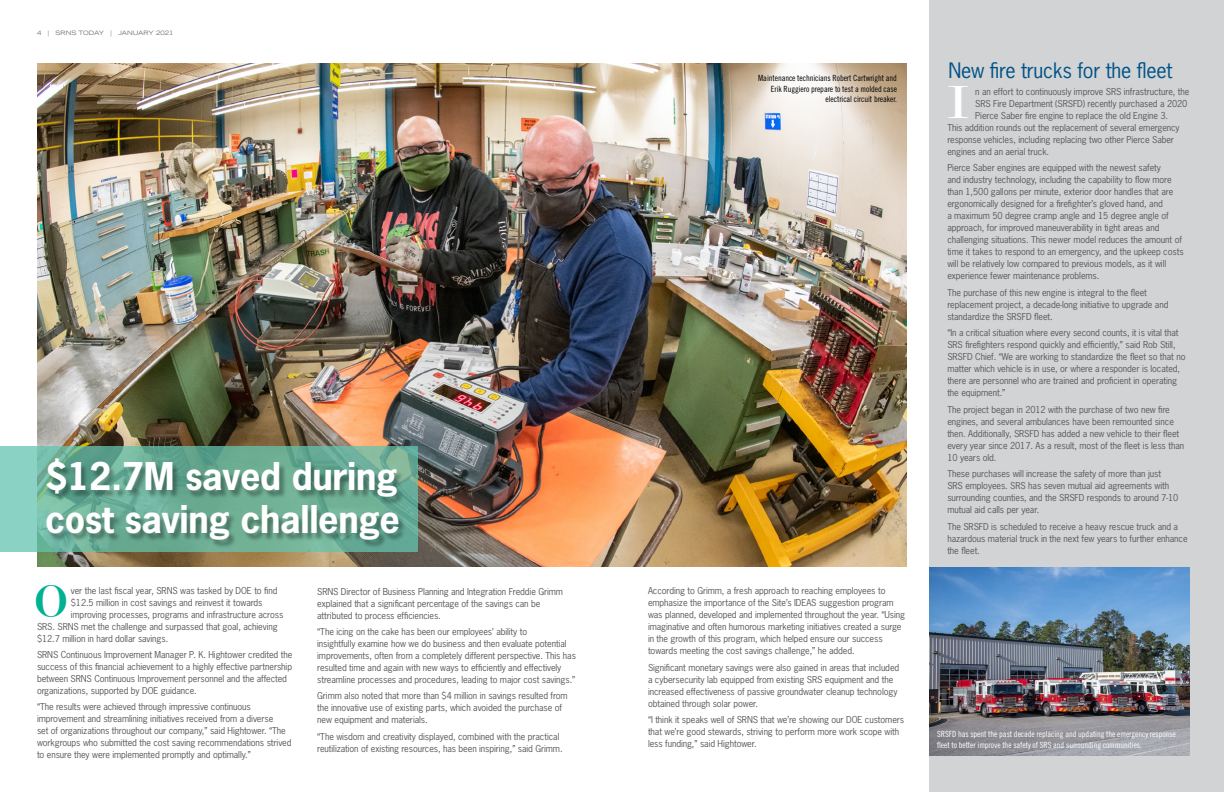
<style>
.page{position:relative;width:1224px;height:792px;background:#fff}
.page>*{position:absolute;margin:0;border:0;box-sizing:border-box;transform-origin:0 0}
.t1{font:50px "Modern";color:#00b194}
.t2{font:50px "Modern";color:#fff}
.t3{font:700 36px/42.5px "News Gothic Std";letter-spacing:-.01em;color:#fff}
.t4{font:20px "News Gothic Std";letter-spacing:-.01em;color:#005288}
.t5{font:9px/12px "News Gothic Std";letter-spacing:-.01em;color:#58595b}
.t6{font:8.5px/10.5px "Trade Gothic LT Std Cn 18";letter-spacing:-.01em;color:#fff}
.t7{font:8.5px/10.5px "Trade Gothic LT Std Cn 18";letter-spacing:-.01em;color:#000;text-align:right}
.t8{font:expanded 6px "Trade Gothic LT Std";color:#6d6e71}
</style>
<div class="page">
<img style="left:37px;top:63px;width:869px;height:504px">
<div style="left:929px;top:0;width:295px;height:792px;background:#d1d3d4"></div>
<img style="left:929px;top:567px;width:260px;height:189px">
<svg style="left:0;top:446px;width:418px;height:106px;background:#74b9a4"></svg>
<div style="left:47px;top:460px;width:359px;height:89px;background:#000;opacity:.33"></div>
<p class="t8" style="left:37px;top:29px;width:138px">4 | SRNS TODAY | JANUARY 2021</p>
<h2 class="t3" style="left:45px;top:455px;width:357px">$12.7M saved during cost saving challenge</h2>
<h1 class="t1" style="left:35px;top:576px;width:33px">O</h1>
<p class="t5" style="left:71px;top:584px;width:208px">ver the last fiscal year, SRNS was tasked by DOE to find</p>
<p class="t5" style="left:71px;top:596px;width:193px">$12.5 million in cost savings and reinvest it towards</p>
<p class="t5" style="left:71px;top:608px;width:214px">improving processes, programs and infrastructure across</p>
<p class="t5" style="left:37px;top:620px;width:242px">SRS. SRNS met the challenge and surpassed that goal, achieving</p>
<p class="t5" style="left:37px;top:632px;width:133px">$12.7 million in hard dollar savings.</p>
<p class="t5" style="left:37px;top:649px;width:257px">SRNS Continuous Improvement Manager P. K. Hightower credited the success of this financial achievement to a highly effective partnership between SRNS Continuous Improvement personnel and the affected organizations, supported by DOE guidance.</p>
<p class="t5" style="left:37px;top:701px;width:256px">“The results were achieved through impressive continuous improvement and streamlining initiatives received from a diverse<br>set of organizations throughout our company,” said Hightower. “The workgroups who submitted the cost saving recommendations strived to ensure they were implemented promptly and optimally.”</p>
<p class="t5" style="left:317px;top:585px;width:247px">SRNS Director of Business Planning and Integration Freddie Grimm explained that a significant percentage of the savings can be attributed to process efficiencies.</p>
<p class="t5" style="left:317px;top:626px;width:260px">“The icing on the cake has been our employees’ ability to<br>insightfully examine how we do business and then evaluate potential improvements, often from a completely different perspective. This has resulted time and again with new ways to efficiently and effectively streamline processes and procedures, leading to major cost savings.”</p>
<p class="t5" style="left:317px;top:690px;width:252px">Grimm also noted that more than $4 million in savings resulted from the innovative use of existing parts, which avoided the purchase of new equipment and materials.</p>
<p class="t5" style="left:317px;top:731px;width:247px">“The wisdom and creativity displayed, combined with the practical reutilization of existing resources, has been inspiring,” said Grimm.</p>
<p class="t7" style="left:758px;top:73px;width:140px">Maintenance technicians Robert Cartwright and<br>Erik Ruggiero prepare to test a molded case electrical circuit breaker.</p>
<p class="t5" style="left:648px;top:585px;width:259px">According to Grimm, a fresh approach to reaching employees to emphasize the importance of the Site’s IDEAS suggestion program was planned, developed and implemented throughout the year. “Using imaginative and often humorous marketing initiatives created a surge in the growth of this program, which helped ensure our success towards meeting the cost savings challenge,” he added.</p>
<p class="t5" style="left:648px;top:662px;width:253px">Significant monetary savings were also gained in areas that included a cybersecurity lab equipped from existing SRS equipment and the increased effectiveness of passive groundwater cleanup technology obtained through solar power.</p>
<p class="t5" style="left:648px;top:714px;width:258px">“I think it speaks well of SRNS that we’re showing our DOE customers that we’re good stewards, striving to perform more work scope with less funding,” said Hightower.</p>
<h3 class="t4" style="left:948px;top:58px;width:226px">New fire trucks for the fleet</h3>
<p class="t5" style="left:975px;top:85px;width:216px">n an effort to continuously improve SRS infrastructure, the</p>
<p class="t5" style="left:975px;top:97px;width:214px">SRS Fire Department (SRSFD) recently purchased a 2020</p>
<p class="t5" style="left:975px;top:109px;width:194px">Pierce Saber fire engine to replace the old Engine 3.</p>
<p class="t5" style="left:947px;top:121px;width:234px">This addition rounds out the replacement of several emergency</p>
<p class="t5" style="left:947px;top:133px;width:228px">response vehicles, including replacing two other Pierce Saber</p>
<p class="t5" style="left:947px;top:145px;width:103px">engines and an aerial truck.</p>
<p class="t5" style="left:947px;top:162px;width:238px">Pierce Saber engines are equipped with the newest safety<br>and industry technology, including the capability to flow more than 1,500 gallons per minute, exterior door handles that are ergonomically designed for a firefighter’s gloved hand, and<br>a maximum 50 degree cramp angle and 15 degree angle of approach, for improved maneuverability in tight areas and challenging situations. This newer model reduces the amount of time it takes to respond to an emergency, and the upkeep costs will be relatively low compared to previous models, as it will experience fewer maintenance problems.</p>
<p class="t5" style="left:947px;top:286px;width:223px">The purchase of this new engine is integral to the fleet replacement project, a decade-long initiative to upgrade and standardize the SRSFD fleet.</p>
<p class="t5" style="left:947px;top:327px;width:240px">“In a critical situation where every second counts, it is vital that SRS firefighters respond quickly and efficiently,” said Rob Still, SRSFD Chief. “We are working to standardize the fleet so that no matter which vehicle is in use, or where a responder is located, there are personnel who are trained and proficient in operating the equipment.”</p>
<p class="t5" style="left:947px;top:403px;width:238px">The project began in 2012 with the purchase of two new fire engines, and several ambulances have been remounted since then. Additionally, SRSFD has added a new vehicle to their fleet every year since 2017. As a result, most of the fleet is less than 10 years old.</p>
<p class="t5" style="left:947px;top:468px;width:233px">These purchases will increase the safety of more than just SRS employees. SRS has seven mutual aid agreements with surrounding counties, and the SRSFD responds to around 7-10 mutual aid calls per year.</p>
<p class="t5" style="left:947px;top:520px;width:242px">The SRSFD is scheduled to receive a heavy rescue truck and a hazardous material truck in the next few years to further enhance the fleet.</p>
<h1 class="t2" style="left:948px;top:77px;width:22px">I</h1>
<p class="t6" style="left:937px;top:729px;width:240px">SRSFD has spent the past decade replacing and updating the emergency response fleet to better improve the safety of SRS and surrounding communities.</p>
</div>
